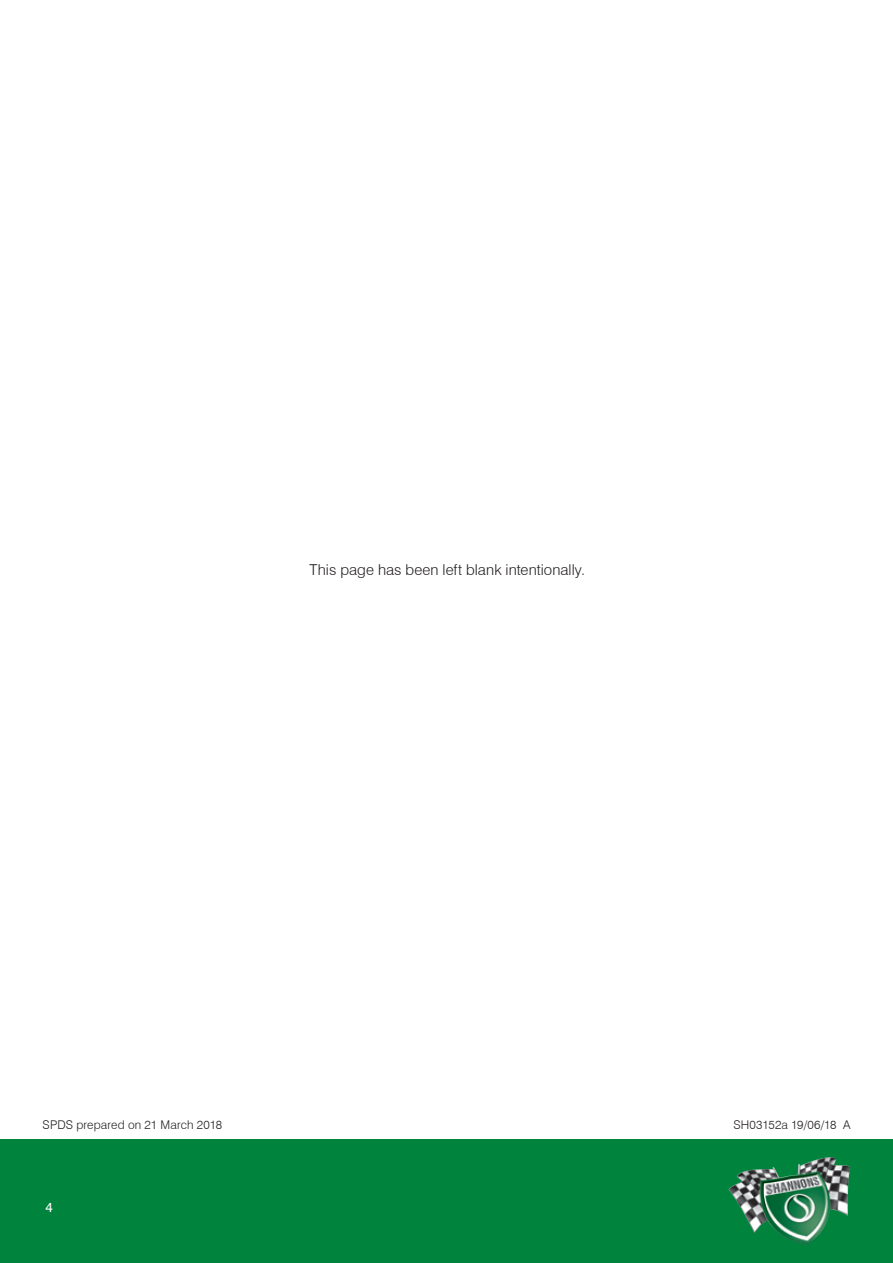
<style>
.page{position:relative;width:893px;height:1263px;background:#fff}
.page>*{position:absolute;margin:0;border:0;box-sizing:border-box;transform-origin:0 0}
.t1{font:300 15px "Swiss 721 BT";letter-spacing:.005em;color:#231f20}
.t2{font:13.5px "Swiss 721 BT";color:#fff}
.t3{font:300 12px "Swiss 721 BT";letter-spacing:.015em;color:#231f20}
</style>
<div class="page">
<div style="left:0;top:1140px;width:893px;height:123px;background:#00843d"></div>
<img style="left:729px;top:1157px;width:121px;height:88px">
<p class="t1" style="left:310px;top:560px;width:277px">This page has been left blank intentionally.</p>
<p class="t3" style="left:43px;top:1117px;width:181px">SPDS prepared on 21 March 2018</p>
<p class="t3" style="left:733px;top:1117px;width:119px">SH03152a 19/06/18 A</p>
<p class="t2" style="left:45px;top:1199px;width:9px">4</p>
</div>
